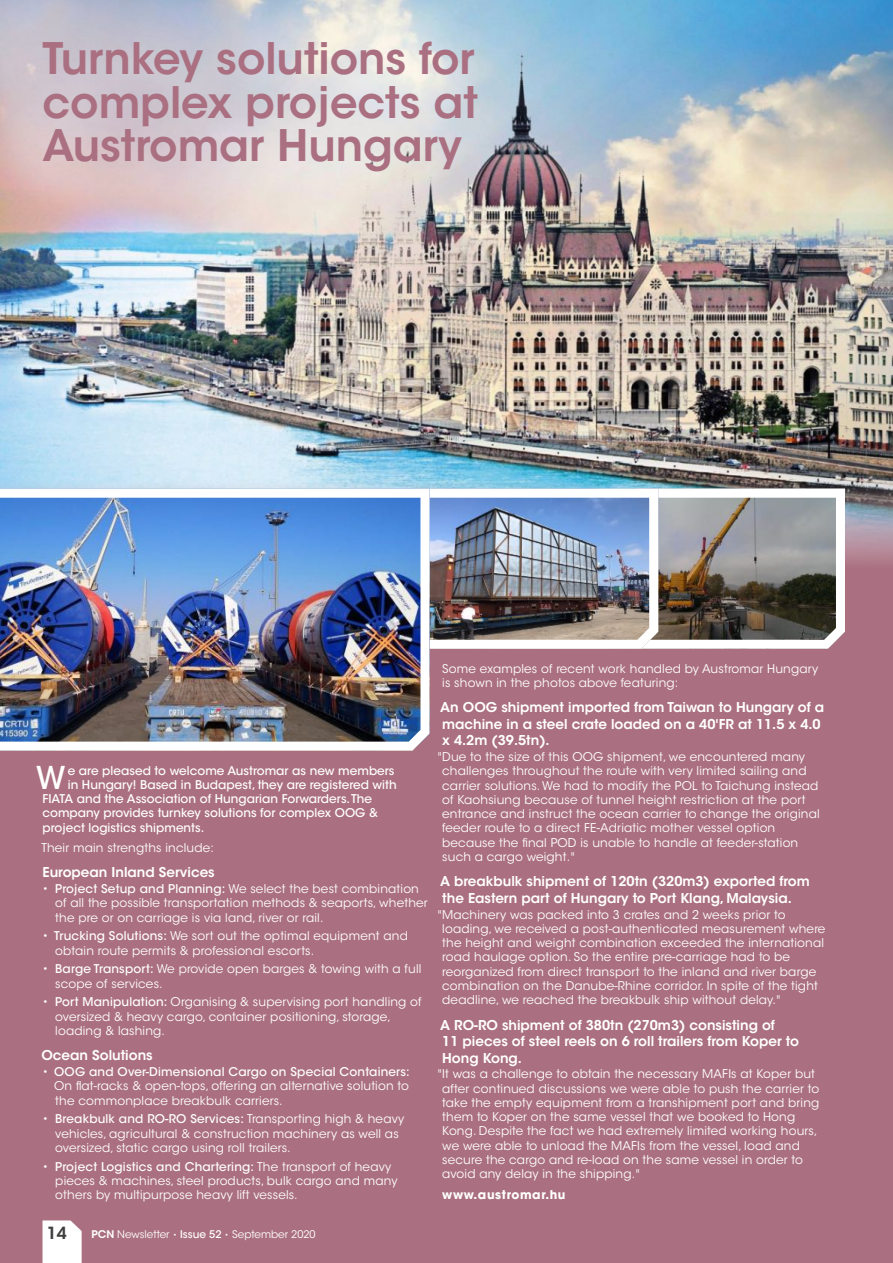
<style>
.page{position:relative;width:893px;height:1263px;background:#aa7081}
.page>*{position:absolute;margin:0;border:0;box-sizing:border-box;transform-origin:0 0}
.t1{font:600 43.2px/43.2px "ITC Avant Garde Std";color:#aa7081;text-align:justify}
.t2{font:500 31.2px "ITC Avant Garde Std";color:#fff}
.t3{font:600 16.65px "ITC Avant Garde Std";color:#3f3f3e}
.t4{font:600 13.5px/16.5px "ITC Avant Garde Std";color:#fff}
.t5{font:12px/14.2px "ITC Avant Garde Std";letter-spacing:.015em;color:#fff}
.t6{font:500 12px "ITC Avant Garde Std";letter-spacing:.005em;color:#fff}
.t7{font:700 12px "ITC Avant Garde Std";letter-spacing:.05em;color:#fff}
.t8{font:10.5px "ITC Avant Garde Std";color:#fff}
.s1{font-weight:500}
.s2{font-weight:600}
.s3{font-weight:700;font-size:6px}
</style>
<div class="page">
<img style="left:0;top:0;width:893px;height:562px">
<svg style="left:43px;top:1220px;width:39px;height:43px;background:#faf7f8"></svg>
<img style="left:429px;top:489px;width:416px;height:160px">
<img style="left:0;top:489px;width:429px;height:262px">
<h1 class="t1" style="left:43px;top:42px;width:437px">Turnkey solutions for complex projects at Austromar Hungary</h1>
<h2 class="t2" style="left:36px;top:766px;width:31px">W</h2>
<p class="t6" style="left:68px;top:766px;width:328px">e are pleased to welcome Austromar as new members</p>
<p class="t6" style="left:68px;top:780px;width:331px">in Hungary! Based in Budapest, they are registered with</p>
<p class="t6" style="left:43px;top:794px;width:331px">FIATA and the Association of Hungarian Forwarders.The</p>
<p class="t6" style="left:43px;top:808px;width:337px">company provides turnkey solutions for complex OOG &amp;</p>
<p class="t6" style="left:43px;top:823px;width:163px">project logistics shipments.</p>
<p class="t5" style="left:41px;top:842px;width:174px">Their main strengths include:</p>
<p class="t4" style="left:43px;top:866px;width:174px">European Inland Services</p>
<p class="t5" style="left:55px;top:883px;width:374px;text-indent:-13px">• <span class="s1">Project Setup and Planning:</span> We select the best combination of all the possible transportation methods &amp; seaports, whether the pre or on carriage is via land, river or rail.</p>
<p class="t5" style="left:55px;top:930px;width:354px;text-indent:-13px">• <span class="s1">Trucking Solutions:</span> We sort out the optimal equipment and obtain route permits &amp; professional escorts.</p>
<p class="t5" style="left:55px;top:963px;width:368px;text-indent:-13px">• <span class="s1">Barge Transport:</span> We provide open barges &amp; towing with a full scope of services.</p>
<p class="t5" style="left:55px;top:996px;width:368px;text-indent:-13px">• <span class="s1">Port Manipulation:</span> Organising &amp; supervising port handling of oversized &amp; heavy cargo, container positioning, storage, loading &amp; lashing.</p>
<p class="t4" style="left:41px;top:1049px;width:113px">Ocean Solutions</p>
<p class="t5" style="left:54px;top:1066px;width:357px;text-align:justify;text-indent:-12px">• <span class="s1">OOG and Over-Dimensional Cargo on Special Containers:<br></span>On flat-racks &amp; open-tops, offering an alternative solution to the commonplace breakbulk carriers.</p>
<p class="t5" style="left:55px;top:1113px;width:350px;text-indent:-13px">• <span class="s1">Breakbulk and RO-RO Services:</span> Transporting high &amp; heavy vehicles, agricultural &amp; construction machinery as well as oversized, static cargo using roll trailers.</p>
<p class="t5" style="left:55px;top:1161px;width:344px;text-indent:-13px">• <span class="s1">Project Logistics and Chartering:</span> The transport of heavy pieces &amp; machines, steel products, bulk cargo and many others by multipurpose heavy lift vessels.</p>
<h3 class="t3" style="left:47px;top:1227px;width:22px">14</h3>
<p class="t8" style="left:91px;top:1230px;width:226px"><span class="s2">PCN</span> Newsletter <span class="s3">•</span> <span class="s1">Issue 52</span> <span class="s3">•</span> September 2020</p>
<p class="t5" style="left:442px;top:663px;width:378px">Some examples of recent work handled by Austromar Hungary is shown in the photos above featuring:</p>
<p class="t4" style="left:440px;top:701px;width:386px">An OOG shipment imported from Taiwan to Hungary of a machine in a steel crate loaded on a 40'FR at 11.5 x 4.0 x 4.2m (39.5tn).</p>
<p class="t5" style="left:442px;top:751px;width:379px;text-indent:-5px">"Due to the size of this OOG shipment, we encountered many challenges throughout the route with very limited sailing and carrier solutions. We had to modify the POL to Taichung instead of Kaohsiung because of tunnel height restriction at the port entrance and instruct the ocean carrier to change the original feeder route to a direct FE-Adriatic mother vessel option because the final POD is unable to handle at feeder-station such a cargo weight."</p>
<p class="t4" style="left:440px;top:875px;width:371px">A breakbulk shipment of 120tn (320m3) exported from the Eastern part of Hungary to Port Klang, Malaysia.</p>
<p class="t5" style="left:442px;top:909px;width:385px;text-indent:-5px">"Machinery was packed into 3 crates and 2 weeks prior to loading, we received a post-authenticated measurement where the height and weight combination exceeded the international road haulage option. So the entire pre-carriage had to be reorganized from direct transport to the inland and river barge combination on the Danube-Rhine corridor. In spite of the tight deadline, we reached the breakbulk ship without delay."</p>
<p class="t4" style="left:440px;top:1018px;width:360px">A RO-RO shipment of 380tn (270m3) consisting of<br>11 pieces of steel reels on 6 roll trailers from Koper to<br>Hong Kong.</p>
<p class="t5" style="left:442px;top:1068px;width:379px;text-indent:-5px">"It was a challenge to obtain the necessary MAFIs at Koper but after continued discussions we were able to push the carrier to take the empty equipment from a transhipment port and bring them to Koper on the same vessel that we booked to Hong Kong. Despite the fact we had extremely limited working hours, we were able to unload the MAFIs from the vessel, load and secure the cargo and re-load on the same vessel in order to avoid any delay in the shipping."</p>
<p class="t7" style="left:442px;top:1190px;width:125px">www.austromar.hu</p>
</div>
